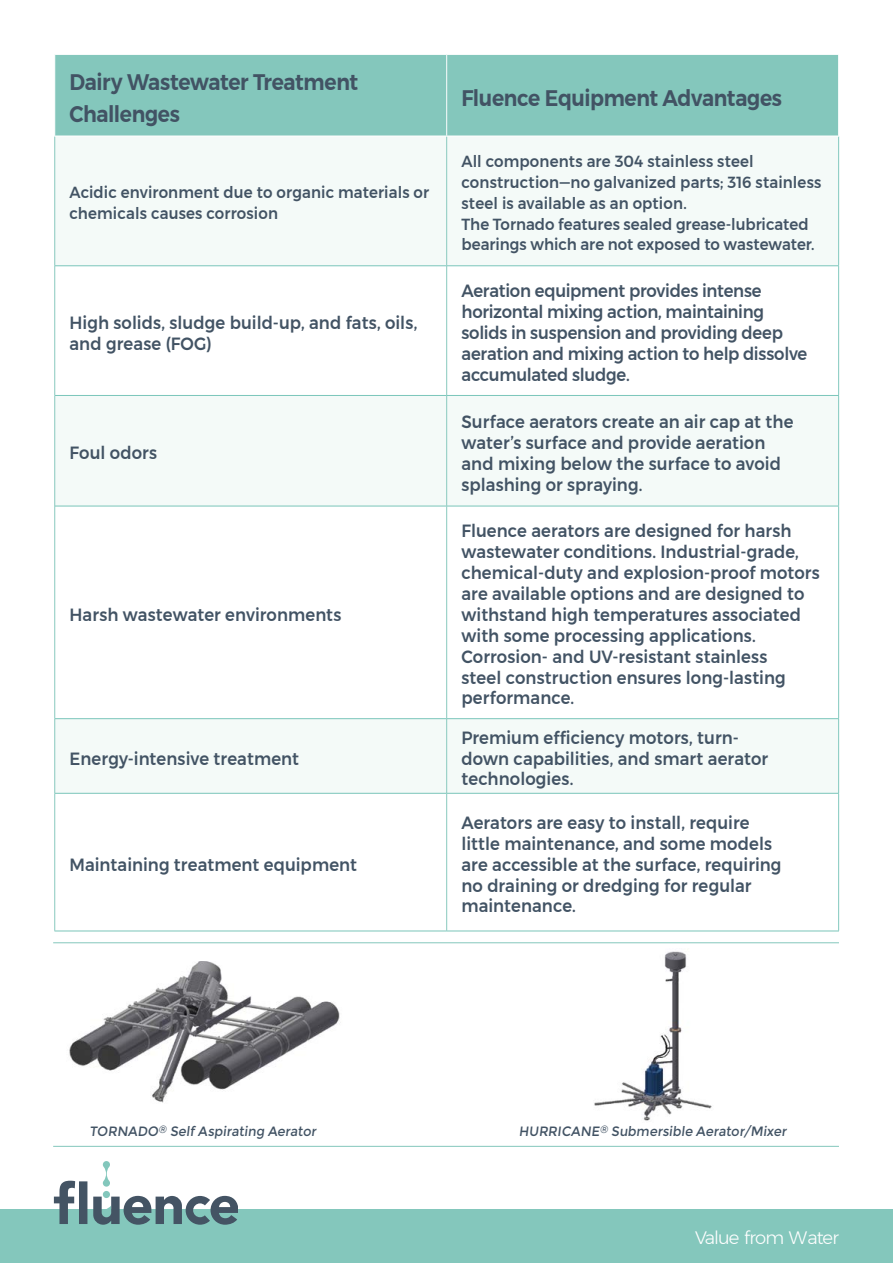
<style>
.page{position:relative;width:893px;height:1263px;background:#fff}
.page>*{position:absolute;margin:0;border:0;box-sizing:border-box;transform-origin:0 0}
.t1{font:600 22.5px/32.1px "Montserrat";letter-spacing:-.02em;color:#425364;scale:.91 1}
.t2{font:300 18px "Montserrat";letter-spacing:-.05em;color:#fff}
.t3{font:500 17.7px/20.9px "Montserrat";letter-spacing:.005em;color:#425364;scale:.93 1}
.t4{font:500 17.7px/20.9px "Montserrat";letter-spacing:-.015em;color:#425364;scale:.93 1}
.t5{font:500 16.05px/20.9px "Montserrat";letter-spacing:.005em;color:#425364;scale:.93 1}
.t6{font:13.5px "Montserrat";color:#425364;scale:.95 1}
</style>
<div class="page">
<img style="left:582px;top:943px;width:142px;height:178px">
<div style="left:55px;top:55px;width:783px;height:81px;background:#84c7bc"></div>
<div style="left:55px;top:137px;width:783px;height:128px;background:#f4faf8"></div>
<svg style="left:55px;top:266px;width:783px;height:665px"></svg>
<hr style="left:54px;top:136px;width:1px;height:130px;background:#84c7bc">
<hr style="left:54px;top:266px;width:1px;height:129px;background:#84c7bc">
<hr style="left:54px;top:395px;width:1px;height:111px;background:#84c7bc">
<hr style="left:54px;top:506px;width:1px;height:213px;background:#84c7bc">
<hr style="left:54px;top:719px;width:1px;height:74px;background:#84c7bc">
<hr style="left:54px;top:793px;width:1px;height:138px;background:#84c7bc">
<hr style="left:55px;top:265px;width:392px;height:1px;background:#7ec7bc">
<hr style="left:55px;top:395px;width:392px;height:1px;background:#7ec7bc">
<hr style="left:55px;top:506px;width:392px;height:1px;background:#7ec7bc">
<hr style="left:55px;top:718px;width:392px;height:1px;background:#7ec7bc">
<hr style="left:55px;top:793px;width:392px;height:1px;background:#7ec7bc">
<hr style="left:54px;top:931px;width:393px;height:1px;background:#7ec7bc">
<hr style="left:446px;top:136px;width:1px;height:129px;background:#84c7bc">
<hr style="left:446px;top:266px;width:1px;height:129px;background:#84c7bc">
<hr style="left:446px;top:396px;width:1px;height:110px;background:#84c7bc">
<hr style="left:446px;top:506px;width:1px;height:212px;background:#84c7bc">
<hr style="left:446px;top:719px;width:1px;height:74px;background:#84c7bc">
<hr style="left:446px;top:794px;width:1px;height:137px;background:#84c7bc">
<hr style="left:838px;top:136px;width:1px;height:129px;background:#7ec7bc">
<hr style="left:447px;top:265px;width:392px;height:1px;background:#7ec7bc">
<hr style="left:838px;top:266px;width:1px;height:129px;background:#7ec7bc">
<hr style="left:447px;top:395px;width:392px;height:1px;background:#7ec7bc">
<hr style="left:838px;top:396px;width:1px;height:110px;background:#7ec7bc">
<hr style="left:447px;top:506px;width:392px;height:1px;background:#7ec7bc">
<hr style="left:838px;top:506px;width:1px;height:212px;background:#7ec7bc">
<hr style="left:447px;top:718px;width:392px;height:1px;background:#7ec7bc">
<hr style="left:838px;top:719px;width:1px;height:74px;background:#7ec7bc">
<hr style="left:447px;top:793px;width:392px;height:1px;background:#7ec7bc">
<hr style="left:838px;top:794px;width:1px;height:137px;background:#7ec7bc">
<hr style="left:447px;top:931px;width:392px;height:1px;background:#7ec7bc">
<hr style="left:54px;top:136px;width:393px;height:1px;background:#fff">
<hr style="left:447px;top:136px;width:392px;height:1px;background:#fff">
<hr style="left:446px;top:55px;width:1px;height:81px;background:#fff">
<img style="left:69px;top:961px;width:272px;height:142px">
<hr style="left:53px;top:942px;width:786px;height:1px;background:#84c7bc">
<hr style="left:53px;top:1146px;width:786px;height:1px;background:#84c7bc">
<div style="left:0;top:1209px;width:893px;height:54px;background:#84c7bc"></div>
<svg style="left:54px;top:1161px;width:183px;height:63px"></svg>
<p class="t1" style="left:70px;top:66px;width:319px">Dairy Wastewater Treatment<br>Challenges</p>
<p class="t5" style="left:70px;top:182px;width:388px">Acidic environment due to organic materials or chemicals causes corrosion</p>
<p class="t3" style="left:70px;top:312px;width:375px">High solids, sludge build-up, and fats, oils, and grease (FOG)</p>
<p class="t3" style="left:70px;top:442px;width:96px">Foul odors</p>
<p class="t3" style="left:70px;top:604px;width:294px">Harsh wastewater environments</p>
<p class="t3" style="left:70px;top:748px;width:248px">Energy-intensive treatment</p>
<p class="t3" style="left:70px;top:854px;width:311px">Maintaining treatment equipment</p>
<p class="t1" style="left:461px;top:82px;width:354px">Fluence Equipment Advantages</p>
<p class="t5" style="left:461px;top:151px;width:389px">All components are 304 stainless steel construction—no galvanized parts; 316 stainless steel is available as an option.<br>The Tornado features sealed grease-lubricated bearings which are not exposed to wastewater.</p>
<p class="t4" style="left:461px;top:281px;width:373px">Aeration equipment provides intense horizontal mixing action, maintaining solids in suspension and providing deep aeration and mixing action to help dissolve accumulated sludge.</p>
<p class="t3" style="left:461px;top:411px;width:358px">Surface aerators create an air cap at the water’s surface and provide aeration and mixing below the surface to avoid splashing or spraying.</p>
<p class="t3" style="left:461px;top:521px;width:387px">Fluence aerators are designed for harsh wastewater conditions. Industrial-grade, chemical-duty and explosion-proof motors are available options and are designed to withstand high temperatures associated with some processing applications.<br>Corrosion- and UV-resistant stainless<br>steel construction ensures long-lasting performance.</p>
<p class="t3" style="left:461px;top:727px;width:331px">Premium efficiency motors, turn&shy;down capabilities, and smart aerator technologies.</p>
<p class="t3" style="left:461px;top:812px;width:346px">Aerators are easy to install, require little maintenance, and some models are accessible at the surface, requiring no draining or dredging for regular maintenance.</p>
<p class="t6" style="left:89px;top:1124px;width:242px">TORNADO<sup>®</sup> Self Aspirating Aerator</p>
<p class="t6" style="left:519px;top:1124px;width:286px">HURRICANE<sup>®</sup> Submersible Aerator/Mixer</p>
<p class="t2" style="left:695px;top:1224px;width:145px">Value from Water</p>
</div>
